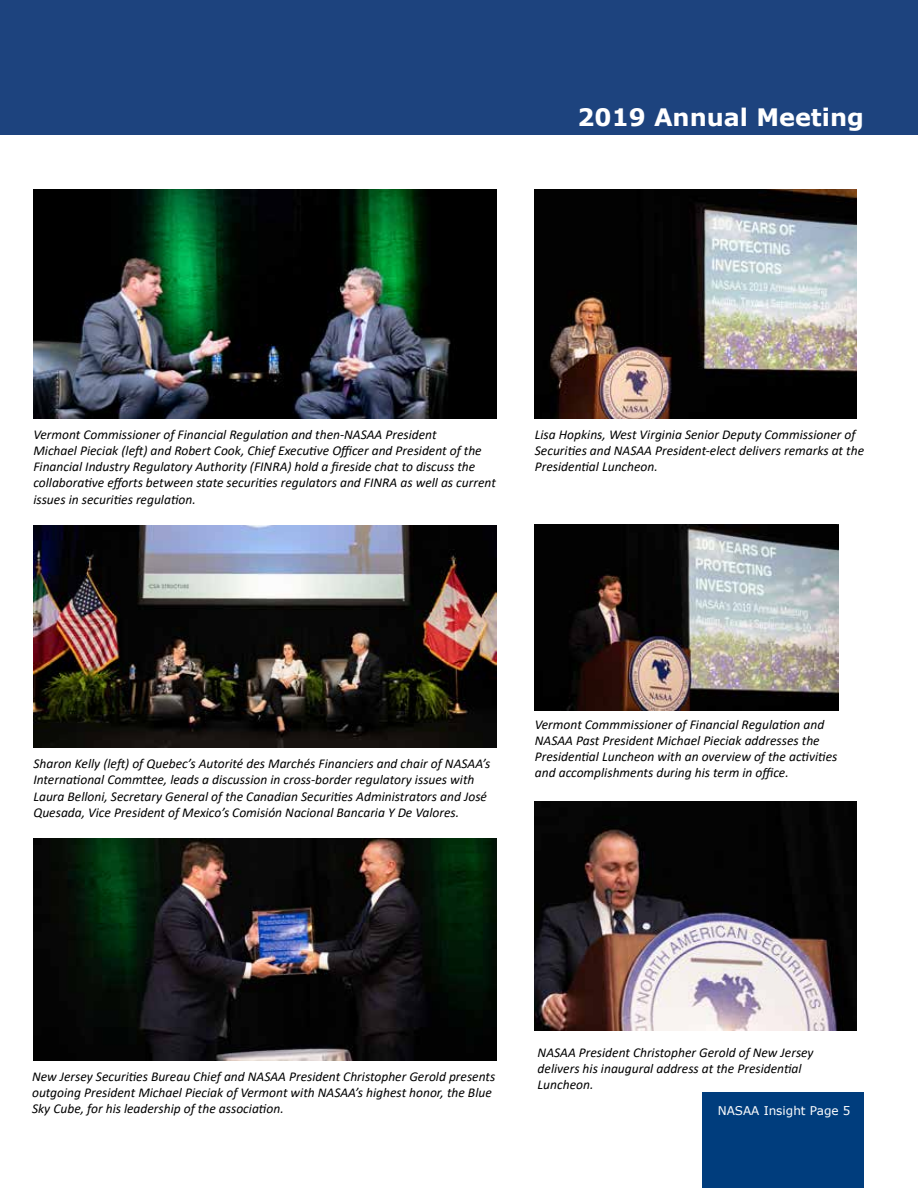
<style>
.page{position:relative;width:918px;height:1188px;background:#fff}
.page>*{position:absolute;margin:0;border:0;box-sizing:border-box;transform-origin:0 0}
.t1{font:700 24px "Verdana";color:#fff}
.t2{font:italic 13.5px/16.2px "Calibri";color:#000}
.t3{font:12px "Verdana";color:#fff}
</style>
<div class="page">
<div style="left:0;top:0;width:918px;height:135px;background:#1d437e"></div>
<div style="left:702px;top:1092px;width:162px;height:96px;background:#003d7d"></div>
<img style="left:33px;top:189px;width:463px;height:230px">
<img style="left:535px;top:189px;width:322px;height:230px">
<img style="left:535px;top:524px;width:304px;height:186px">
<img style="left:33px;top:525px;width:463px;height:223px">
<img style="left:33px;top:838px;width:463px;height:223px">
<img style="left:535px;top:801px;width:322px;height:230px">
<h1 class="t1" style="left:578px;top:100px;width:288px">2019 Annual Meeting</h1>
<p class="t2" style="left:33px;top:426px;width:464px">Vermont Commissioner of Financial Regulation and then-NASAA President<br>Michael Pieciak (left) and Robert Cook, Chief Executive Officer and President of the Financial Industry Regulatory Authority (FINRA) hold a fireside chat to discuss the collaborative efforts between state securities regulators and FINRA as well as current issues in securities regulation.</p>
<p class="t2" style="left:535px;top:426px;width:331px">Lisa Hopkins, West Virginia Senior Deputy Commissioner of<br>Securities and NASAA President-elect delivers remarks at the<br>Presidential Luncheon.</p>
<p class="t2" style="left:33px;top:755px;width:458px">Sharon Kelly (left) of Quebec’s Autorité des Marchés Financiers and chair of NASAA’s International Commttee, leads a discussion in cross-border regulatory issues with Laura Belloni, Secretary General of the Canadian Securities Administrators and José Quesada, Vice President of Mexico’s Comisión Nacional Bancaria Y De Valores.</p>
<p class="t2" style="left:535px;top:716px;width:304px">Vermont Commmissioner of Financial Regulation and NASAA Past President Michael Pieciak addresses the Presidential Luncheon with an overview of the activities and accomplishments during his term in office.</p>
<p class="t2" style="left:32px;top:1068px;width:465px">New Jersey Securities Bureau Chief and NASAA President Christopher Gerold presents outgoing President Michael Pieciak of Vermont with NASAA’s highest honor, the Blue<br>Sky Cube, for his leadership of the association.</p>
<p class="t2" style="left:538px;top:1044px;width:278px">NASAA President Christopher Gerold of New Jersey delivers his inaugural address at the Presidential<br>Luncheon.</p>
<p class="t3" style="left:718px;top:1102px;width:134px">NASAA Insight Page 5</p>
</div>
